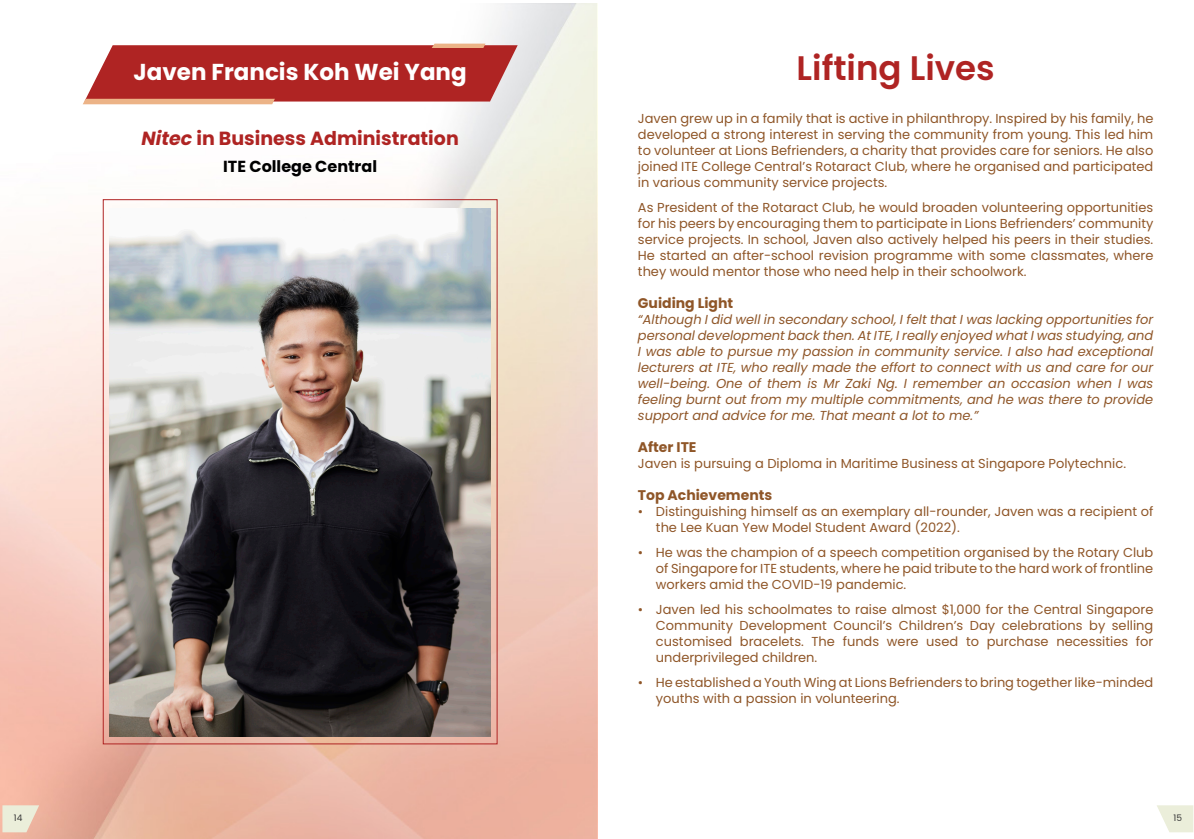
<style>
.page{position:relative;width:1194px;height:839px;background:#fff}
.page>*{position:absolute;margin:0;border:0;box-sizing:border-box;transform-origin:0 0}
.t1{font:600 34px "Poppins";color:#af2423}
.t2{font:700 23px "Poppins";color:#fff}
.t3{font:700 19px "Poppins";color:#af2423}
.t4{font:700 16px "Poppins";color:#000}
.t5{font:700 14px "Poppins";color:#8f5628}
.t6{font:13px/16px "Poppins";color:#8f5628;text-align:justify}
.t7{font:italic 13px/16px "Poppins";color:#8f5628;text-align:justify}
.t8{font:9px "Poppins";color:#383838}
.s1{font-style:italic}
</style>
<div class="page">
<img style="left:0;top:3px;width:598px;height:836px">
<svg style="left:2px;top:805px;width:37px;height:27px"></svg>
<svg style="left:1157px;top:805px;width:36px;height:27px"></svg>
<svg style="left:83px;top:44px;width:435px;height:60px;background:#b9403d"></svg>
<img style="left:110px;top:208px;width:380px;height:528px">
<h2 class="t2" style="left:134px;top:58px;width:335px">Javen Francis Koh Wei Yang</h2>
<h3 class="t3" style="left:141px;top:127px;width:319px"><span class="s1">Nitec</span> in Business Administration</h3>
<p class="t4" style="left:223px;top:157px;width:155px">ITE College Central</p>
<h1 class="t1" style="left:796px;top:49px;width:199px">Lifting Lives</h1>
<p class="t6" style="left:638px;top:110px;width:517px">Javen grew up in a family that is active in philanthropy. Inspired by his family, he developed a strong interest in serving the community from young. This led him to volunteer at Lions Befrienders, a charity that provides care for seniors. He also joined ITE College Central’s Rotaract Club, where he organised and participated in various community service projects.</p>
<p class="t6" style="left:638px;top:199px;width:517px">As President of the Rotaract Club, he would broaden volunteering opportunities for his peers by encouraging them to participate in Lions Befrienders’ community service projects. In school, Javen also actively helped his peers in their studies.<br>He started an after-school revision programme with some classmates, where they would mentor those who need help in their schoolwork.</p>
<p class="t5" style="left:638px;top:295px;width:97px">Guiding Light</p>
<p class="t7" style="left:638px;top:311px;width:517px">“Although I did well in secondary school, I felt that I was lacking opportunities for personal development back then. At ITE, I really enjoyed what I was studying, and I was able to pursue my passion in community service. I also had exceptional lecturers at ITE, who really made the effort to connect with us and care for our well-being. One of them is Mr Zaki Ng. I remember an occasion when I was feeling burnt out from my multiple commitments, and he was there to provide support and advice for me. That meant a lot to me.”</p>
<p class="t5" style="left:638px;top:439px;width:60px">After ITE</p>
<p class="t6" style="left:638px;top:455px;width:489px">Javen is pursuing a Diploma in Maritime Business at Singapore Polytechnic.</p>
<p class="t5" style="left:638px;top:487px;width:136px">Top Achievements</p>
<p class="t6" style="left:656px;top:503px;width:499px;text-indent:-18px">• Distinguishing himself as an exemplary all-rounder, Javen was a recipient of the Lee Kuan Yew Model Student Award (2022).</p>
<p class="t6" style="left:656px;top:544px;width:499px;text-indent:-18px">• He was the champion of a speech competition organised by the Rotary Club of Singapore for ITE students, where he paid tribute to the hard work of frontline workers amid the COVID-19 pandemic.</p>
<p class="t6" style="left:656px;top:601px;width:499px;text-indent:-18px">• Javen led his schoolmates to raise almost $1,000 for the Central Singapore Community Development Council’s Children’s Day celebrations by selling customised bracelets. The funds were used to purchase necessities for underprivileged children.</p>
<p class="t6" style="left:656px;top:674px;width:499px;text-indent:-18px">• He established a Youth Wing at Lions Befrienders to bring together like-minded youths with a passion in volunteering.</p>
<p class="t8" style="left:14px;top:813px;width:10px">14</p>
<p class="t8" style="left:1173px;top:813px;width:10px">15</p>
</div>
